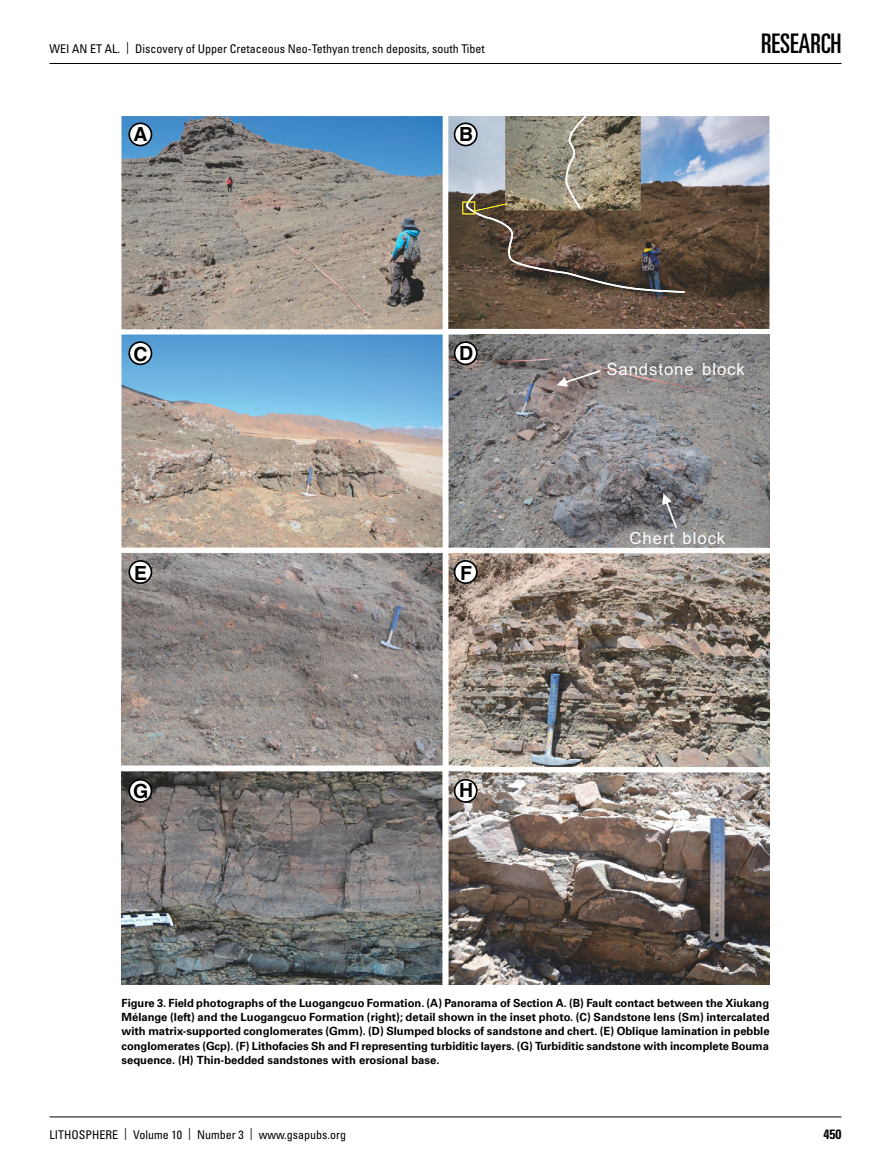
<style>
.page{position:relative;width:891px;height:1175px;background:#fff}
.page>*{position:absolute;margin:0;border:0;box-sizing:border-box;transform-origin:0 0}
.t1{font:ultra-condensed 27px "Univers LT Std";color:#000}
.t2{font:700 19.5px "Helvetica LT Std";color:#000}
.t3{font:16.8px "Arial";letter-spacing:.055em;color:#fefefe}
.t4{font:700 condensed 13.5px "Univers LT Std";color:#000}
.t5{font:condensed 12px "Univers LT Std";color:#000}
.t6{font:700 11.25px/14.2px "Univers LT Std";color:#000;text-align:justify}
</style>
<div class="page">
<hr style="left:50px;top:63px;width:792px;height:1px;background:#000">
<hr style="left:50px;top:1116px;width:792px;height:1px;background:#000">
<img style="left:122px;top:116px;width:321px;height:214px">
<img style="left:471px;top:334px;width:299px;height:650px">
<img style="left:448px;top:116px;width:322px;height:213px">
<svg style="left:462px;top:116px;width:223px;height:177px;background:#787066"></svg>
<img style="left:565px;top:116px;width:21px;height:93px">
<img style="left:473px;top:203px;width:34px;height:9px">
<img style="left:122px;top:334px;width:349px;height:650px">
<svg style="left:662px;top:493px;width:15px;height:35px"></svg>
<svg style="left:557px;top:370px;width:44px;height:17px"></svg>
<div style="left:455px;top:779px;width:22px;height:23px;background:#fefefe;border-radius:50%"></div>
<div style="left:454px;top:779px;width:24px;height:23px;border:2px solid #000;border-radius:50%"></div>
<div style="left:129px;top:779px;width:22px;height:23px;background:#fefefe;border-radius:50%"></div>
<div style="left:128px;top:779px;width:24px;height:23px;border:2px solid #000;border-radius:50%"></div>
<div style="left:455px;top:561px;width:22px;height:22px;background:#fefefe;border-radius:50%"></div>
<div style="left:454px;top:560px;width:24px;height:24px;border:2px solid #000;border-radius:50%"></div>
<div style="left:129px;top:561px;width:22px;height:22px;background:#fefefe;border-radius:50%"></div>
<div style="left:128px;top:560px;width:24px;height:24px;border:2px solid #000;border-radius:50%"></div>
<div style="left:455px;top:342px;width:22px;height:22px;background:#fefefe;border-radius:50%"></div>
<div style="left:454px;top:341px;width:24px;height:24px;border:2px solid #000;border-radius:50%"></div>
<div style="left:129px;top:342px;width:22px;height:22px;background:#fefefe;border-radius:50%"></div>
<div style="left:128px;top:341px;width:24px;height:24px;border:2px solid #000;border-radius:50%"></div>
<div style="left:455px;top:123px;width:22px;height:22px;background:#fefefe;border-radius:50%"></div>
<div style="left:454px;top:122px;width:24px;height:24px;border:2px solid #000;border-radius:50%"></div>
<div style="left:129px;top:123px;width:22px;height:22px;background:#fefefe;border-radius:50%"></div>
<div style="left:128px;top:122px;width:24px;height:24px;border:2px solid #000;border-radius:50%"></div>
<p class="t5" style="left:50px;top:41px;width:437px">WEI AN ET AL. | Discovery of Upper Cretaceous Neo-Tethyan trench deposits, south Tibet</p>
<h1 class="t1" style="left:761px;top:28px;width:82px">RESEARCH</h1>
<h2 class="t2" style="left:134px;top:122px;width:16px">A</h2>
<h2 class="t2" style="left:459px;top:122px;width:16px">B</h2>
<h2 class="t2" style="left:134px;top:342px;width:16px">C</h2>
<h2 class="t2" style="left:459px;top:341px;width:16px">D</h2>
<h2 class="t2" style="left:134px;top:561px;width:15px">E</h2>
<h2 class="t2" style="left:133px;top:779px;width:17px">G</h2>
<h2 class="t2" style="left:460px;top:561px;width:13px">F</h2>
<h2 class="t2" style="left:459px;top:778px;width:16px">H</h2>
<h3 class="t3" style="left:606px;top:358px;width:140px">Sandstone block</h3>
<h3 class="t3" style="left:630px;top:526px;width:97px">Chert block</h3>
<p class="t6" style="left:122px;top:996px;width:650px">Figure 3. Field photographs of the Luogangcuo Formation. (A) Panorama of Section A. (B) Fault contact between the Xiukang Mélange (left) and the Luogangcuo Formation (right); detail shown in the inset photo. (C) Sandstone lens (Sm) intercalated with matrix-supported conglomerates (Gmm). (D) Slumped blocks of sandstone and chert. (E) Oblique lamination in pebble conglomerates (Gcp). (F) Lithofacies Sh and Fl representing turbiditic layers. (G) Turbiditic sandstone with incomplete Bouma sequence. (H) Thin-bedded sandstones with erosional base.</p>
<p class="t5" style="left:50px;top:1127px;width:298px">LITHOSPHERE | Volume 10 | Number 3 | www.gsapubs.org</p>
<p class="t4" style="left:824px;top:1125px;width:19px">450</p>
</div>
